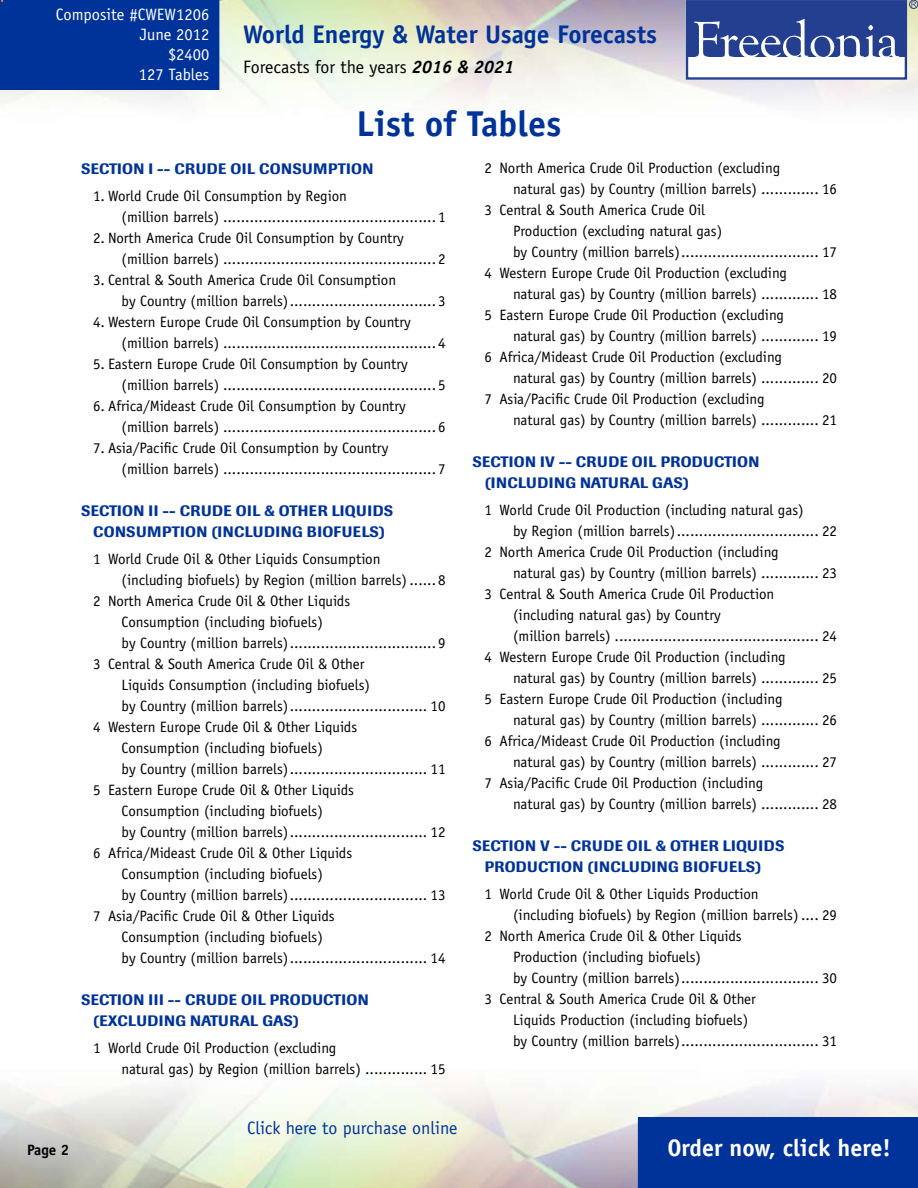
<style>
.page{position:relative;width:918px;height:1188px;background:#fff}
.page>*{position:absolute;margin:0;border:0;box-sizing:border-box;transform-origin:0 0}
.t1{font:700 36px "Officina Sans";color:#039}
.t2{font:700 25.5px "Officina Sans";color:#039}
.t3{font:700 24px "Officina Sans";color:#fff}
.t4{font:18px "Officina Sans";color:#000}
.t5{font:18px "Officina Sans";color:#039}
.t6{font:16.5px/19.8px "Officina Sans";color:#fff;text-align:right}
.t7{font:15px/21px "Officina Sans";color:#000}
.t8{font:500 15px/21px "Imago";letter-spacing:.02em;color:#039}
.t9{font:700 15px "Officina Sans";color:#000}
.s1{font-weight:700;font-style:italic}
</style>
<div class="page">
<div style="left:638px;top:1117px;width:280px;height:71px;background:#039"></div>
<div style="left:686px;top:0;width:221px;height:80px;border:2px solid #243e90"></div>
<div style="left:687px;top:1px;width:218px;height:56px;background:#243e90"></div>
<svg style="left:694px;top:19px;width:205px;height:38px"></svg>
<div style="left:909px;top:0;width:9px;height:9px;border:1px solid #243e90;border-radius:50%"></div>
<svg style="left:911px;top:2px;width:5px;height:5px"></svg>
<div style="left:0;top:0;width:219px;height:90px;background:#039"></div>
<p class="t6" style="left:56px;top:5px;width:155px">Composite #CWEW1206<br>June 2012<br>$2400<br>127 Tables</p>
<h2 class="t2" style="left:243px;top:19px;width:416px">World Energy &amp; Water Usage Forecasts</h2>
<p class="t4" style="left:243px;top:57px;width:273px">Forecasts for the years <span class="s1">2016 &amp; 2021</span></p>
<h1 class="t1" style="left:356px;top:102px;width:207px">List of Tables</h1>
<p class="t8" style="left:81px;top:158px;width:294px">SECTION I -- CRUDE OIL CONSUMPTION</p>
<p class="t7" style="left:122px;top:185px;width:325px;text-indent:-28px">1. World Crude Oil Consumption by Region<br>(million barrels) ................................................1</p>
<p class="t7" style="left:122px;top:227px;width:325px;text-indent:-29px">2. North America Crude Oil Consumption by Country (million barrels) ................................................2</p>
<p class="t7" style="left:122px;top:269px;width:325px;text-indent:-29px">3. Central &amp; South America Crude Oil Consumption<br>by Country (million barrels).................................3</p>
<p class="t7" style="left:122px;top:311px;width:326px;text-indent:-29px">4. Western Europe Crude Oil Consumption by Country (million barrels) ................................................4</p>
<p class="t7" style="left:122px;top:353px;width:325px;text-indent:-29px">5. Eastern Europe Crude Oil Consumption by Country (million barrels) ................................................5</p>
<p class="t7" style="left:122px;top:395px;width:325px;text-indent:-29px">6. Africa/Mideast Crude Oil Consumption by Country (million barrels) ................................................6</p>
<p class="t7" style="left:122px;top:437px;width:325px;text-indent:-29px">7. Asia/Pacific Crude Oil Consumption by Country<br>(million barrels) ................................................7</p>
<p class="t8" style="left:81px;top:500px;width:314px;text-align:center">SECTION II -- CRUDE OIL &amp; OTHER LIQUIDS<br>CONSUMPTION (INCLUDING BIOFUELS)</p>
<p class="t7" style="left:93px;top:548px;width:289px">1 World Crude Oil &amp; Other Liquids Consumption</p>
<p class="t7" style="left:122px;top:569px;width:325px">(including biofuels) by Region (million barrels) ......8</p>
<p class="t7" style="left:93px;top:590px;width:259px">2 North America Crude Oil &amp; Other Liquids</p>
<p class="t7" style="left:122px;top:611px;width:203px">Consumption (including biofuels)</p>
<p class="t7" style="left:122px;top:632px;width:325px">by Country (million barrels).................................9</p>
<p class="t7" style="left:93px;top:653px;width:273px">3 Central &amp; South America Crude Oil &amp; Other</p>
<p class="t7" style="left:122px;top:674px;width:250px">Liquids Consumption (including biofuels)</p>
<p class="t7" style="left:122px;top:695px;width:325px">by Country (million barrels)............................... 10</p>
<p class="t7" style="left:93px;top:716px;width:266px">4 Western Europe Crude Oil &amp; Other Liquids</p>
<p class="t7" style="left:122px;top:737px;width:203px">Consumption (including biofuels)</p>
<p class="t7" style="left:122px;top:758px;width:325px">by Country (million barrels)............................... 11</p>
<p class="t7" style="left:93px;top:779px;width:263px">5 Eastern Europe Crude Oil &amp; Other Liquids</p>
<p class="t7" style="left:122px;top:800px;width:203px">Consumption (including biofuels)</p>
<p class="t7" style="left:122px;top:821px;width:325px">by Country (million barrels)............................... 12</p>
<p class="t7" style="left:93px;top:842px;width:261px">6 Africa/Mideast Crude Oil &amp; Other Liquids</p>
<p class="t7" style="left:122px;top:863px;width:203px">Consumption (including biofuels)</p>
<p class="t7" style="left:122px;top:884px;width:325px">by Country (million barrels)............................... 13</p>
<p class="t7" style="left:93px;top:905px;width:243px">7 Asia/Pacific Crude Oil &amp; Other Liquids</p>
<p class="t7" style="left:122px;top:926px;width:203px">Consumption (including biofuels)</p>
<p class="t7" style="left:122px;top:947px;width:325px">by Country (million barrels)............................... 14</p>
<p class="t8" style="left:93px;top:989px;width:277px;text-indent:-12px">SECTION III -- CRUDE OIL PRODUCTION (EXCLUDING NATURAL GAS)</p>
<p class="t7" style="left:122px;top:1037px;width:325px;text-indent:-28px">1 World Crude Oil Production (excluding<br>natural gas) by Region (million barrels) .............. 15</p>
<p class="t7" style="left:484px;top:158px;width:297px">2 North America Crude Oil Production (excluding</p>
<p class="t7" style="left:513px;top:179px;width:325px">natural gas) by Country (million barrels) ............. 16</p>
<p class="t7" style="left:484px;top:200px;width:222px">3 Central &amp; South America Crude Oil</p>
<p class="t7" style="left:513px;top:221px;width:211px">Production (excluding natural gas)</p>
<p class="t7" style="left:513px;top:242px;width:325px">by Country (million barrels)............................... 17</p>
<p class="t7" style="left:484px;top:263px;width:304px">4 Western Europe Crude Oil Production (excluding</p>
<p class="t7" style="left:513px;top:284px;width:325px">natural gas) by Country (million barrels) ............. 18</p>
<p class="t7" style="left:484px;top:305px;width:301px">5 Eastern Europe Crude Oil Production (excluding</p>
<p class="t7" style="left:513px;top:326px;width:325px">natural gas) by Country (million barrels) ............. 19</p>
<p class="t7" style="left:484px;top:347px;width:299px">6 Africa/Mideast Crude Oil Production (excluding</p>
<p class="t7" style="left:513px;top:368px;width:325px">natural gas) by Country (million barrels) ............. 20</p>
<p class="t7" style="left:484px;top:389px;width:282px">7 Asia/Pacific Crude Oil Production (excluding</p>
<p class="t7" style="left:513px;top:410px;width:325px">natural gas) by Country (million barrels) ............. 21</p>
<p class="t8" style="left:485px;top:451px;width:276px;text-indent:-12px">SECTION IV -- CRUDE OIL PRODUCTION (INCLUDING NATURAL GAS)</p>
<p class="t7" style="left:484px;top:500px;width:321px">1 World Crude Oil Production (including natural gas)</p>
<p class="t7" style="left:513px;top:521px;width:325px">by Region (million barrels)................................ 22</p>
<p class="t7" style="left:484px;top:542px;width:296px">2 North America Crude Oil Production (including</p>
<p class="t7" style="left:513px;top:563px;width:325px">natural gas) by Country (million barrels) ............. 23</p>
<p class="t7" style="left:484px;top:584px;width:291px">3 Central &amp; South America Crude Oil Production</p>
<p class="t7" style="left:513px;top:605px;width:209px">(including natural gas) by Country</p>
<p class="t7" style="left:513px;top:626px;width:325px">(million barrels) .............................................. 24</p>
<p class="t7" style="left:484px;top:647px;width:303px">4 Western Europe Crude Oil Production (including</p>
<p class="t7" style="left:513px;top:668px;width:325px">natural gas) by Country (million barrels) ............. 25</p>
<p class="t7" style="left:484px;top:689px;width:300px">5 Eastern Europe Crude Oil Production (including</p>
<p class="t7" style="left:513px;top:710px;width:325px">natural gas) by Country (million barrels) ............. 26</p>
<p class="t7" style="left:484px;top:731px;width:298px">6 Africa/Mideast Crude Oil Production (including</p>
<p class="t7" style="left:513px;top:752px;width:325px">natural gas) by Country (million barrels) ............. 27</p>
<p class="t7" style="left:484px;top:773px;width:280px">7 Asia/Pacific Crude Oil Production (including</p>
<p class="t7" style="left:513px;top:794px;width:325px">natural gas) by Country (million barrels) ............. 28</p>
<p class="t8" style="left:485px;top:835px;width:301px;text-indent:-12px">SECTION V -- CRUDE OIL &amp; OTHER LIQUIDS<br>PRODUCTION (INCLUDING BIOFUELS)</p>
<p class="t7" style="left:484px;top:884px;width:276px">1 World Crude Oil &amp; Other Liquids Production</p>
<p class="t7" style="left:513px;top:905px;width:325px">(including biofuels) by Region (million barrels) .... 29</p>
<p class="t7" style="left:484px;top:926px;width:259px">2 North America Crude Oil &amp; Other Liquids</p>
<p class="t7" style="left:513px;top:947px;width:190px">Production (including biofuels)</p>
<p class="t7" style="left:513px;top:968px;width:325px">by Country (million barrels)............................... 30</p>
<p class="t7" style="left:484px;top:989px;width:273px">3 Central &amp; South America Crude Oil &amp; Other</p>
<p class="t7" style="left:513px;top:1010px;width:237px">Liquids Production (including biofuels)</p>
<p class="t7" style="left:513px;top:1031px;width:325px">by Country (million barrels)............................... 31</p>
<p class="t5" style="left:247px;top:1117px;width:212px">Click here to purchase online</p>
<p class="t9" style="left:27px;top:1140px;width:31px">Page</p>
<h3 class="t3" style="left:667px;top:1133px;width:225px">Order now, click here!</h3>
</div>
